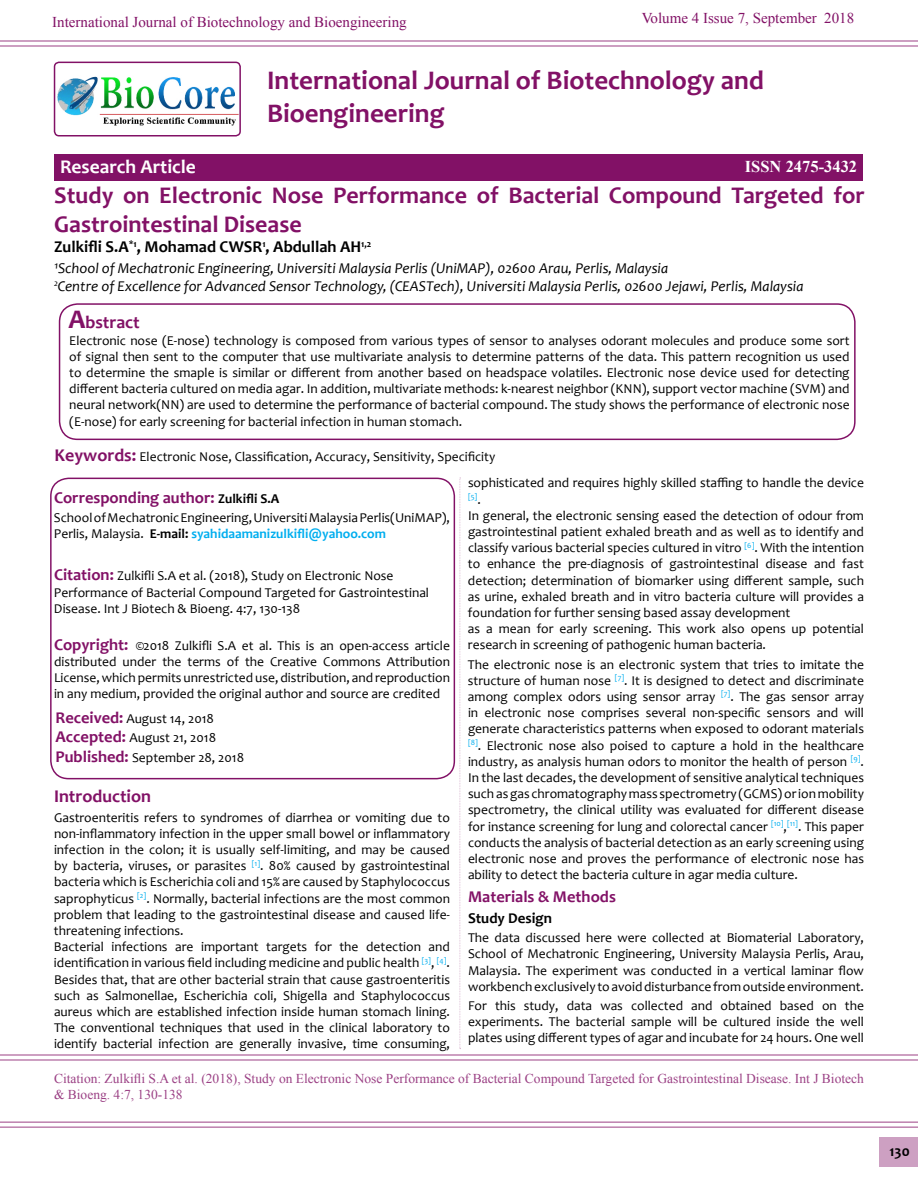
<style>
.page{position:relative;width:918px;height:1188px;background:#fff}
.page>*{position:absolute;margin:0;border:0;box-sizing:border-box;transform-origin:0 0}
.t1{font:700 27px/32.4px "Candara";color:#821166}
.t2{font:700 24px/28.8px "Candara";color:#821166}
.t3{font:700 19.5px "Candara";color:#fff}
.t4{font:700 18px "Candara";color:#821166}
.t5{font:700 16.5px "Candara";color:#821166}
.t6{font:700 16.5px "Candara";color:#000}
.t7{font:700 16.5px "Times New Roman";color:#fff}
.t8{font:italic 15px/18px "Candara";color:#000}
.t9{font:15px "Times New Roman";color:#821166}
.t10{font:700 15px "Candara";color:#000}
.t11{font:13.5px/16.2px "Candara";color:#000}
.t12{font:13.5px/16.2px "Times New Roman";color:#821166}
.t13{font:7.8px "Candara";color:#00aeef}
.s1{font-size:27px}
.s2{font-weight:700;font-size:18px;color:#821166}
.s3{font-size:13.5px;color:#000}
.s4{font-weight:700}
.s5{font-weight:700;color:#00aeef}
.s6{font-weight:700;font-size:16.5px;color:#821166}
</style>
<div class="page">
<hr style="left:0;top:40px;width:918px;height:2px;background:#821166">
<hr style="left:0;top:45px;width:918px;height:2px;background:#821166">
<hr style="left:0;top:1054px;width:918px;height:2px;background:#821166">
<hr style="left:0;top:1059px;width:918px;height:2px;background:#821166">
<hr style="left:0;top:1122px;width:918px;height:1px;background:#821166">
<hr style="left:0;top:1127px;width:918px;height:1px;background:#821166">
<div style="left:879px;top:1137px;width:39px;height:30px;background:#cda0c2"></div>
<div style="left:55px;top:154px;width:808px;height:27px;background:#821166"></div>
<div style="left:59px;top:303px;width:797px;height:137px;border:2px solid #821166;border-radius:18px"></div>
<img style="left:55px;top:62px;width:185px;height:64px">
<div style="left:54px;top:62px;width:187px;height:75px;border:2px solid #821166;border-radius:4px"></div>
<div style="left:50px;top:478px;width:405px;height:301px;border:1px solid #821166;border-radius:18px"></div>
<svg style="left:460px;top:478px;width:1px;height:571px"></svg>
<p class="t9" style="left:52px;top:12px;width:356px">International Journal of Biotechnology and Bioengineering</p>
<p class="t9" style="left:642px;top:7px;width:214px">Volume 4 Issue 7, September 2018</p>
<h1 class="t1" style="left:267px;top:64px;width:498px">International Journal of Biotechnology and<br>Bioengineering</h1>
<h3 class="t3" style="left:60px;top:154px;width:137px">Research Article</h3>
<p class="t7" style="left:745px;top:154px;width:114px">ISSN 2475-3432</p>
<h2 class="t2" style="left:54px;top:180px;width:812px">Study on Electronic Nose Performance of Bacterial Compound Targeted for<br>Gastrointestinal Disease</h2>
<p class="t6" style="left:54px;top:237px;width:319px">Zulkifli S.A<sup>*1</sup>, Mohamad CWSR<sup>1</sup>, Abdullah AH<sup>1,2</sup></p>
<p class="t8" style="left:54px;top:259px;width:751px">¹School of Mechatronic Engineering, Universiti Malaysia Perlis (UniMAP), 02600 Arau, Perlis, Malaysia<br><sup>2</sup>Centre of Excellence for Advanced Sensor Technology, (CEASTech), Universiti Malaysia Perlis, 02600 Jejawi, Perlis, Malaysia</p>
<h3 class="t4" style="left:68px;top:311px;width:73px"><span class="s1">A</span>bstract</h3>
<p class="t11" style="left:69px;top:332px;width:782px;text-align:justify">Electronic nose (E-nose) technology is composed from various types of sensor to analyses odorant molecules and produce some sort of signal then sent to the computer that use multivariate analysis to determine patterns of the data. This pattern recognition us used to determine the smaple is similar or different from another based on headspace volatiles. Electronic nose device used for detecting different bacteria cultured on media agar. In addition, multivariate methods: k-nearest neighbor (KNN), support vector machine (SVM) and neural network(NN) are used to determine the performance of bacterial compound. The study shows the performance of electronic nose (E-nose) for early screening for bacterial infection in human stomach.</p>
<p class="t11" style="left:55px;top:448px;width:442px"><span class="s2">Keywords:</span> Electronic Nose, Classification, Accuracy, Sensitivity, Specificity</p>
<p class="t5" style="left:54px;top:487px;width:227px">Corresponding author: <span class="s3">Zulkifli S.A</span></p>
<p class="t11" style="left:54px;top:510px;width:398px">School of Mechatronic Engineering, Universiti Malaysia Perlis(UniMAP),<br>Perlis, Malaysia. <span class="s4">E-mail:</span> <span class="s5">syahidaamanizulkifli@yahoo.com</span></p>
<p class="t11" style="left:54px;top:568px;width:377px"><span class="s6">Citation:</span> Zulkifli S.A et al. (2018), Study on Electronic Nose<br>Performance of Bacterial Compound Targeted for Gastrointestinal<br>Disease. Int J Biotech &amp; Bioeng. 4:7, 130-138</p>
<p class="t11" style="left:54px;top:637px;width:398px;text-align:justify"><span class="s6">Copyright:</span> ©2018 Zulkifli S.A et al. This is an open-access article distributed under the terms of the Creative Commons Attribution License, which permits unrestricted use, distribution, and reproduction in any medium, provided the original author and source are credited</p>
<p class="t11" style="left:55px;top:708px;width:190px;line-height:19.8px"><span class="s6">Received:</span> August 14, 2018<br><span class="s6">Accepted:</span> August 21, 2018<br><span class="s6">Published:</span> September 28, 2018</p>
<h3 class="t4" style="left:54px;top:785px;width:99px">Introduction</h3>
<p class="t11" style="left:54px;top:809px;width:398px">Gastroenteritis refers to syndromes of diarrhea or vomiting due to non-inflammatory infection in the upper small bowel or inflammatory infection in the colon; it is usually self-limiting, and may be caused by bacteria, viruses, or parasites <sup>[1]</sup>. 80% caused by gastrointestinal bacteria which is Escherichia coli and 15% are caused by Staphylococcus saprophyticus <sup>[2]</sup>. Normally, bacterial infections are the most common problem that leading to the gastrointestinal disease and caused life&shy;threatening infections.<br>Bacterial infections are important targets for the detection and identification in various field including medicine and public health <sup>[3]</sup>, <sup>[4]</sup>.<br>Besides that, that are other bacterial strain that cause gastroenteritis such as Salmonellae, Escherichia coli, Shigella and Staphylococcus aureus which are established infection inside human stomach lining.<br>The conventional techniques that used in the clinical laboratory to identify bacterial infection are generally invasive, time consuming,</p>
<p class="t11" style="left:468px;top:475px;width:397px">sophisticated and requires highly skilled staffing to handle the device</p>
<p class="t13" style="left:468px;top:492px;width:14px">[5]<span class="s3">.</span></p>
<p class="t11" style="left:468px;top:507px;width:398px">In general, the electronic sensing eased the detection of odour from gastrointestinal patient exhaled breath and as well as to identify and classify various bacterial species cultured in vitro <sup>[6]</sup>. With the intention to enhance the pre-diagnosis of gastrointestinal disease and fast detection; determination of biomarker using different sample, such as urine, exhaled breath and in vitro bacteria culture will provides a foundation for further sensing based assay development<br>as a mean for early screening. This work also opens up potential research in screening of pathogenic human bacteria.</p>
<p class="t11" style="left:468px;top:656px;width:398px;text-align:justify">The electronic nose is an electronic system that tries to imitate the structure of human nose <sup>[7]</sup>. It is designed to detect and discriminate among complex odors using sensor array <sup>[7]</sup>. The gas sensor array in electronic nose comprises several non-specific sensors and will generate characteristics patterns when exposed to odorant materials <sup>[8]</sup>. Electronic nose also poised to capture a hold in the healthcare industry, as analysis human odors to monitor the health of person <sup>[9]</sup>.<br>In the last decades, the development of sensitive analytical techniques such as gas chromatography mass spectrometry (GCMS) or ion mobility spectrometry, the clinical utility was evaluated for different disease for instance screening for lung and colorectal cancer <sup>[10]</sup>,<sup>[11]</sup>. This paper conducts the analysis of bacterial detection as an early screening using electronic nose and proves the performance of electronic nose has ability to detect the bacteria culture in agar media culture.</p>
<p class="t5" style="left:468px;top:886px;width:149px">Materials &amp; Methods</p>
<p class="t10" style="left:468px;top:909px;width:86px">Study Design</p>
<p class="t11" style="left:468px;top:930px;width:398px;text-align:justify">The data discussed here were collected at Biomaterial Laboratory, School of Mechatronic Engineering, University Malaysia Perlis, Arau, Malaysia. The experiment was conducted in a vertical laminar flow workbench exclusively to avoid disturbance from outside environment.</p>
<p class="t11" style="left:468px;top:997px;width:398px;text-align:justify">For this study, data was collected and obtained based on the experiments. The bacterial sample will be cultured inside the well plates using different types of agar and incubate for 24 hours. One well</p>
<p class="t12" style="left:54px;top:1070px;width:811px">Citation: Zulkifli S.A et al. (2018), Study on Electronic Nose Performance of Bacterial Compound Targeted for Gastrointestinal Disease. Int J Biotech &amp; Bioeng. 4:7, 130-138</p>
<p class="t10" style="left:890px;top:1142px;width:22px">130</p>
</div>
